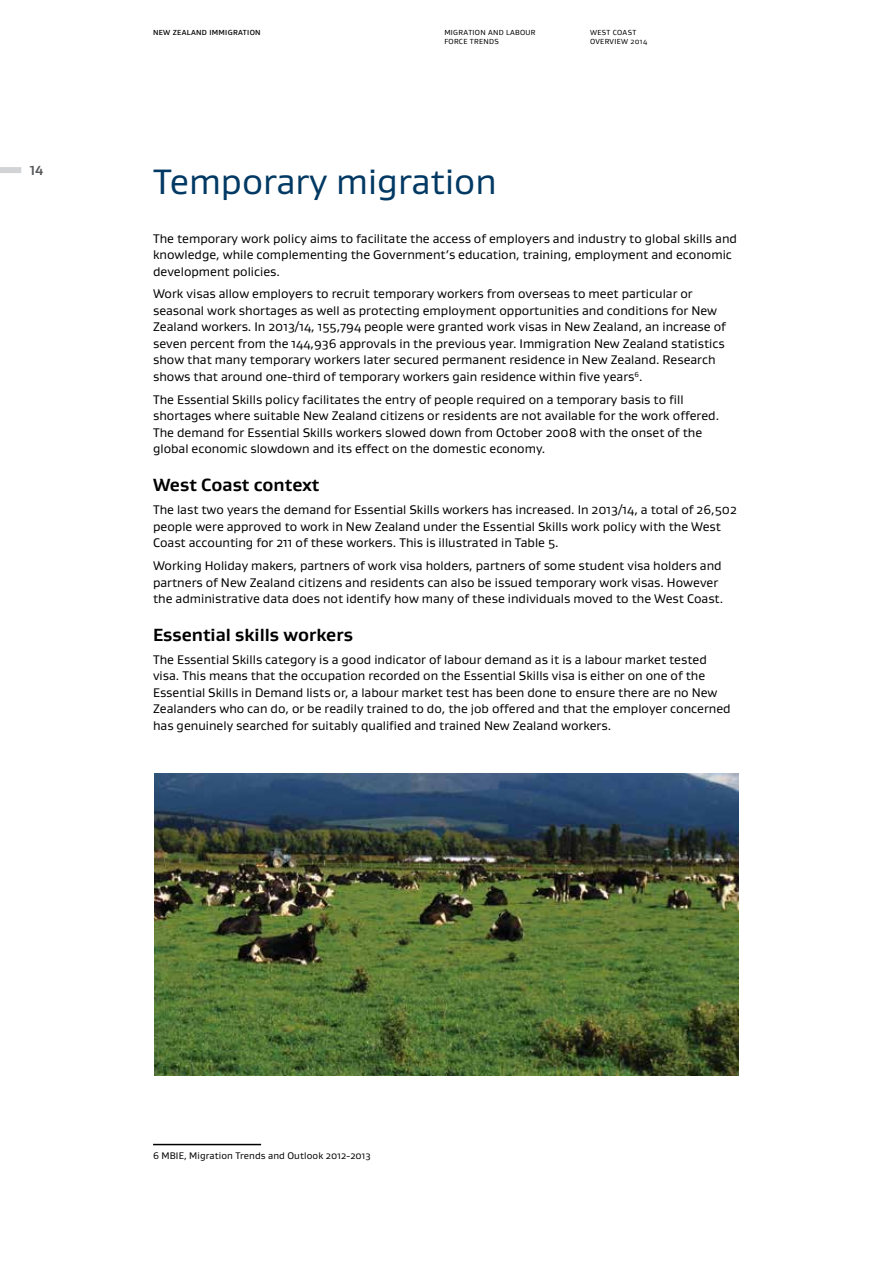
<style>
.page{position:relative;width:893px;height:1263px;background:#fff}
.page>*{position:absolute;margin:0;border:0;box-sizing:border-box;transform-origin:0 0}
.t1{font:36px "Gustan";color:#003963}
.t2{font:700 18px "Gustan";color:#000}
.t3{font:700 13.5px "Gustan";color:#58595b}
.t4{font:12.75px/16.5px "Gustan";color:#000}
.t5{font:9.75px "Gustan";letter-spacing:.01em;color:#000}
.t6{font:7.5px/9px "Gustan";letter-spacing:.04em;color:#000}
.t7{font:500 7.5px "Gustan";letter-spacing:.04em;color:#000}
</style>
<div class="page">
<div style="left:0;top:167px;width:21px;height:6px;background:#d1d3d4"></div>
<hr style="left:153px;top:1144px;width:108px;height:1px;background:#000">
<img style="left:154px;top:774px;width:585px;height:301px">
<p class="t3" style="left:30px;top:161px;width:15px">14</p>
<p class="t7" style="left:153px;top:27px;width:109px">NEW ZEALAND IMMIGRATION</p>
<p class="t6" style="left:590px;top:28px;width:59px">WEST COAST<br>OVERVIEW 2014</p>
<p class="t6" style="left:444px;top:28px;width:93px">MIGRATION AND LABOUR<br>FORCE TRENDS</p>
<h1 class="t1" style="left:153px;top:158px;width:345px">Temporary migration</h1>
<p class="t4" style="left:153px;top:230px;width:585px">The temporary work policy aims to facilitate the access of employers and industry to global skills and knowledge, while complementing the Government’s education, training, employment and economic development policies.</p>
<p class="t4" style="left:153px;top:285px;width:574px">Work visas allow employers to recruit temporary workers from overseas to meet particular or seasonal work shortages as well as protecting employment opportunities and conditions for New Zealand workers. In 2013/14, 155,794 people were granted work visas in New Zealand, an increase of seven percent from the 144,936 approvals in the previous year. Immigration New Zealand statistics show that many temporary workers later secured permanent residence in New Zealand. Research shows that around one-third of temporary workers gain residence within five years<sup>6</sup>.</p>
<p class="t4" style="left:153px;top:391px;width:568px">The Essential Skills policy facilitates the entry of people required on a temporary basis to fill shortages where suitable New Zealand citizens or residents are not available for the work offered.<br>The demand for Essential Skills workers slowed down from October 2008 with the onset of the global economic slowdown and its effect on the domestic economy.</p>
<h2 class="t2" style="left:153px;top:473px;width:168px">West Coast context</h2>
<p class="t4" style="left:153px;top:501px;width:585px">The last two years the demand for Essential Skills workers has increased. In 2013/14, a total of 26,502 people were approved to work in New Zealand under the Essential Skills work policy with the West<br>Coast accounting for 211 of these workers. This is illustrated in Table 5.</p>
<p class="t4" style="left:153px;top:557px;width:572px">Working Holiday makers, partners of work visa holders, partners of some student visa holders and partners of New Zealand citizens and residents can also be issued temporary work visas. However the administrative data does not identify how many of these individuals moved to the West Coast.</p>
<h2 class="t2" style="left:153px;top:623px;width:201px">Essential skills workers</h2>
<p class="t4" style="left:153px;top:651px;width:579px">The Essential Skills category is a good indicator of labour demand as it is a labour market tested visa. This means that the occupation recorded on the Essential Skills visa is either on one of the Essential Skills in Demand lists or, a labour market test has been done to ensure there are no New Zealanders who can do, or be readily trained to do, the job offered and that the employer concerned has genuinely searched for suitably qualified and trained New Zealand workers.</p>
<p class="t5" style="left:153px;top:1149px;width:219px">6 MBIE, Migration Trends and Outlook 2012-2013</p>
</div>
